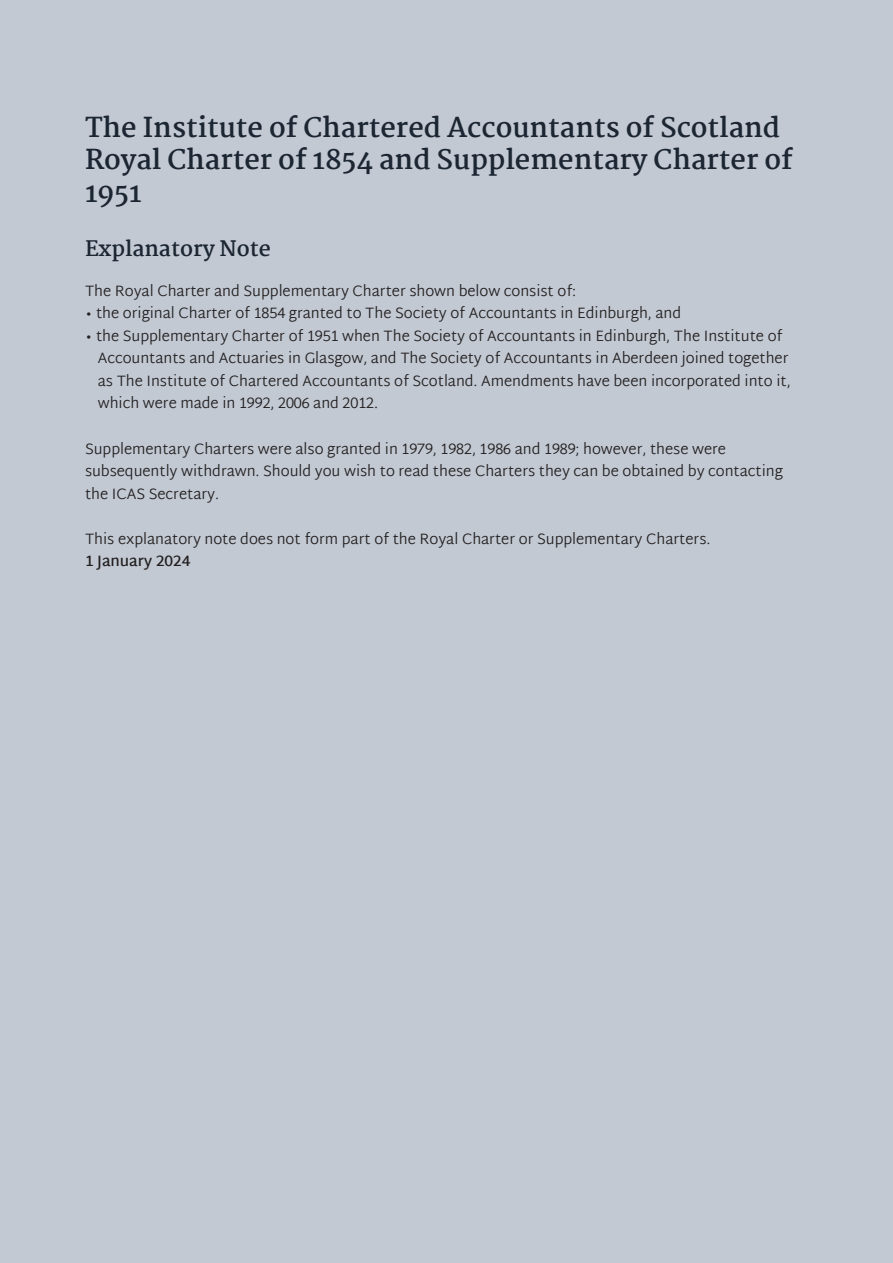
<style>
.page{position:relative;width:893px;height:1263px;background:#c2c9d3}
.page>*{position:absolute;margin:0;border:0;box-sizing:border-box;transform-origin:0 0}
.t1{font:700 27px/32.4px "Martel";color:#1c2633}
.t2{font:700 21px "Martel";color:#1c2633}
.t3{font:300 15px/22.5px "Martel Sans";letter-spacing:-.005em;color:#231f20}
.t4{font:600 15px "Martel Sans";letter-spacing:-.005em;color:#231f20}
</style>
<div class="page">
<p class="t1" style="left:85px;top:111px;width:709px">The Institute of Chartered Accountants of Scotland<br>Royal Charter of 1854 and Supplementary Charter of<br>1951</p>
<p class="t2" style="left:85px;top:237px;width:187px">Explanatory Note</p>
<p class="t3" style="left:85px;top:280px;width:493px">The Royal Charter and Supplementary Charter shown below consist of:</p>
<p class="t3" style="left:85px;top:303px;width:598px">• the original Charter of 1854 granted to The Society of Accountants in Edinburgh, and</p>
<p class="t3" style="left:98px;top:325px;width:694px;text-indent:-13px">• the Supplementary Charter of 1951 when The Society of Accountants in Edinburgh, The Institute of Accountants and Actuaries in Glasgow, and The Society of Accountants in Aberdeen joined together as The Institute of Chartered Accountants of Scotland. Amendments have been incorporated into it, which were made in 1992, 2006 and 2012.</p>
<p class="t3" style="left:85px;top:438px;width:699px">Supplementary Charters were also granted in 1979, 1982, 1986 and 1989; however, these were subsequently withdrawn. Should you wish to read these Charters they can be obtained by contacting the ICAS Secretary.</p>
<p class="t3" style="left:85px;top:528px;width:627px">This explanatory note does not form part of the Royal Charter or Supplementary Charters.</p>
<p class="t4" style="left:85px;top:552px;width:107px">1 January 2024</p>
</div>
